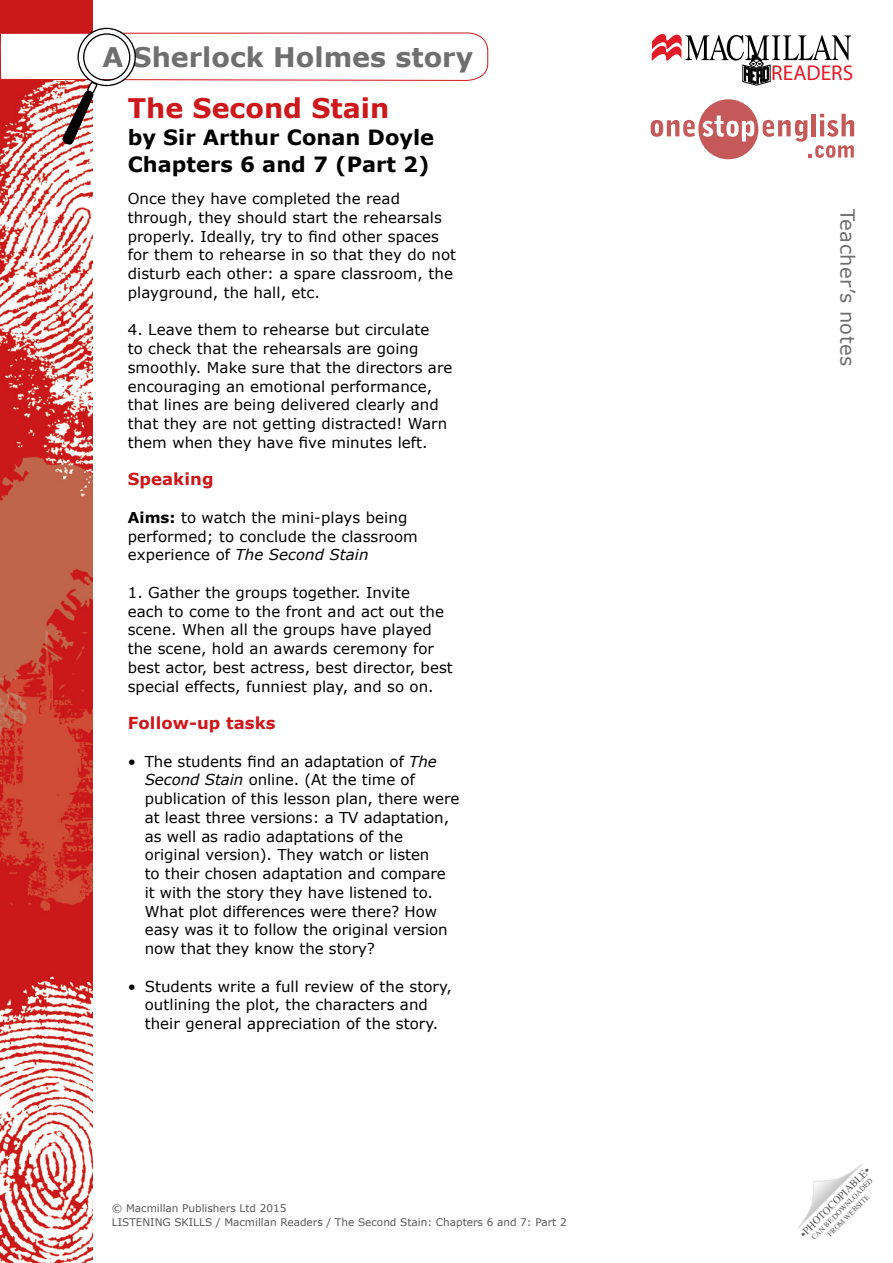
<style>
.page{position:relative;width:893px;height:1263px;background:#fff}
.page>*{position:absolute;margin:0;border:0;box-sizing:border-box;transform-origin:0 0}
.t1{font:700 27px "Verdana";color:#706f6f}
.t2{font:700 27px "Verdana";color:#cd171a}
.t3{font:21.45px "Myriad Pro";color:#e41a26}
.t4{font:700 21px/27px "Verdana";color:#000}
.t5{font:19.5px "Verdana";letter-spacing:.02em;color:#706f6f}
.t6{font:700 16.5px "Verdana";letter-spacing:.005em;color:#cd171a}
.t7{font:15px/18.8px "Verdana";letter-spacing:.005em;color:#000}
.t8{font:10.5px/13.5px "Verdana";color:#575756}
.t9{font:10.5px "Times";color:#575756}
.t10{font:7.5px/9px "Times";color:#575756;text-align:center}
.s1{font-weight:700}
.s2{font-style:italic}
</style>
<div class="page">
<svg style="left:652px;top:34px;width:199px;height:51px"></svg>
<img style="left:0;top:0;width:93px;height:1263px">
<svg style="left:651px;top:99px;width:203px;height:60px"></svg>
<svg style="left:798px;top:1164px;width:65px;height:64px"></svg>
<svg style="left:0;top:27px;width:488px;height:118px"></svg>
<h1 class="t1" style="left:102px;top:38px;width:372px">A Sherlock Holmes story</h1>
<h1 class="t2" style="left:128px;top:89px;width:263px">The Second Stain</h1>
<h3 class="t4" style="left:128px;top:123px;width:308px">by Sir Arthur Conan Doyle<br>Chapters 6 and 7 (Part 2)</h3>
<p class="t7" style="left:128px;top:189px;width:274px">Once they have completed the read</p>
<p class="t7" style="left:128px;top:208px;width:330px">through, they should start the rehearsals properly. Ideally, try to find other spaces for them to rehearse in so that they do not disturb each other: a spare classroom, the playground, the hall, etc.</p>
<p class="t7" style="left:128px;top:320px;width:326px">4. Leave them to rehearse but circulate<br>to check that the rehearsals are going smoothly. Make sure that the directors are encouraging an emotional performance, that lines are being delivered clearly and that they are not getting distracted! Warn them when they have five minutes left.</p>
<p class="t6" style="left:128px;top:468px;width:87px">Speaking</p>
<p class="t7" style="left:128px;top:508px;width:292px"><span class="s1">Aims:</span> to watch the mini-plays being performed; to conclude the classroom experience of <span class="s2">The Second Stain</span></p>
<p class="t7" style="left:128px;top:583px;width:327px">1. Gather the groups together. Invite<br>each to come to the front and act out the scene. When all the groups have played the scene, hold an awards ceremony for best actor, best actress, best director, best special effects, funniest play, and so on.</p>
<p class="t6" style="left:128px;top:711px;width:149px">Follow-up tasks</p>
<p class="t7" style="left:145px;top:752px;width:316px;text-indent:-17px">• The students find an adaptation of <span class="s2">The Second Stain</span> online. (At the time of publication of this lesson plan, there were at least three versions: a TV adaptation, as well as radio adaptations of the original version). They watch or listen<br>to their chosen adaptation and compare it with the story they have listened to.<br>What plot differences were there? How easy was it to follow the original version now that they know the story?</p>
<p class="t7" style="left:128px;top:977px;width:326px;text-align:center">• Students write a full review of the story, outlining the plot, the characters and<br>their general appreciation of the story.</p>
<p class="t8" style="left:112px;top:1201px;width:456px">© Macmillan Publishers Ltd 2015<br>LISTENING SKILLS / Macmillan Readers / The Second Stain: Chapters 6 and 7: Part 2</p>
<h2 class="t3" style="left:771px;top:60px;width:84px">READERS</h2>
<h3 class="t5" style="left:861px;top:209px;width:158px;rotate:90deg">Teacher’s notes</h3>
<p class="t9" style="left:795px;top:1228px;width:95px;rotate:-45deg">•PHOTOCOPIABLE•</p>
<p class="t10" style="left:809px;top:1235px;width:85px;rotate:-45deg">CAN BE DOWNLOADED<br>FROM WEBSITE</p>
</div>
